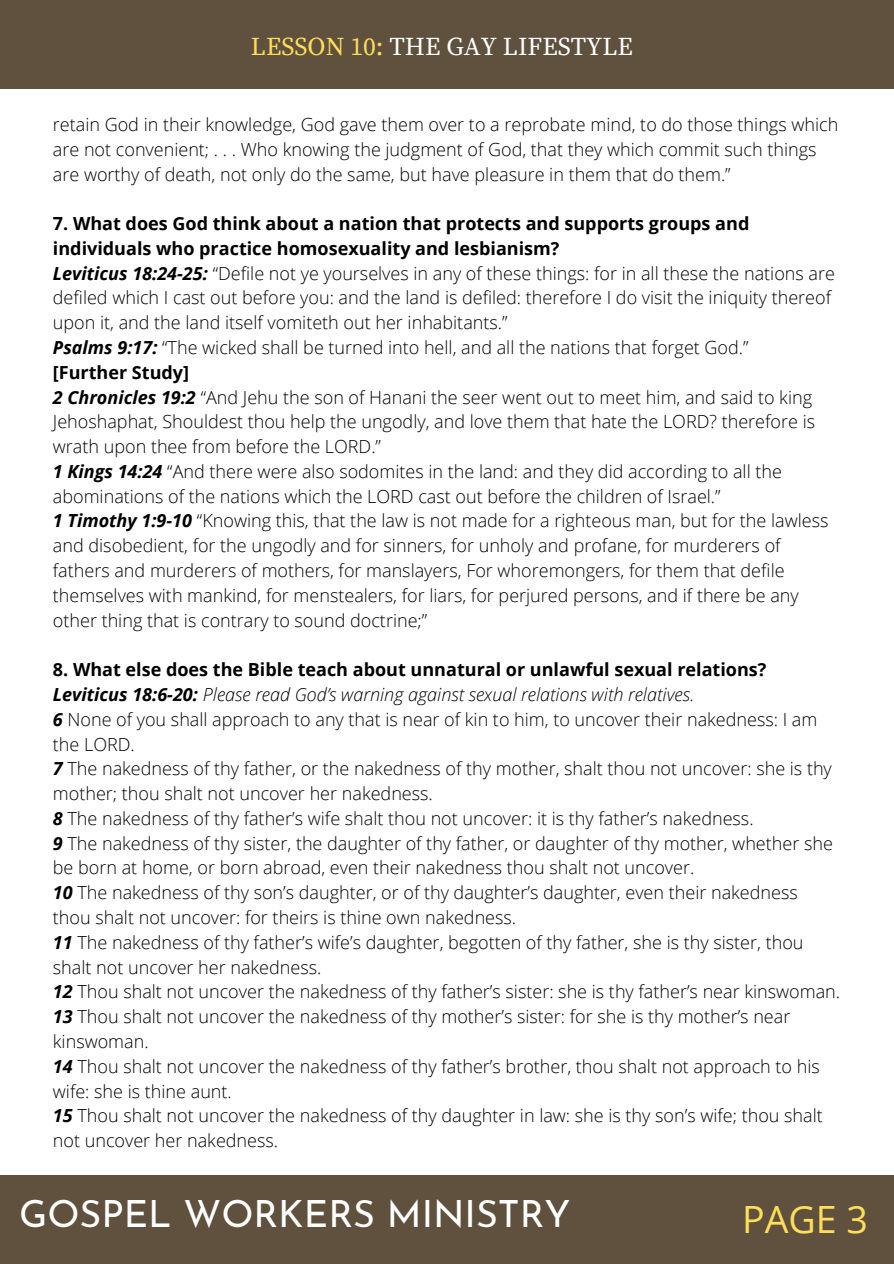
<style>
.page{position:relative;width:894px;height:1264px;background:#fff}
.page>*{position:absolute;margin:0;border:0;box-sizing:border-box;transform-origin:0 0}
.t1{font:37.5px "Josefin Sans";color:#fff}
.t2{font:37.5px "Open Sans";color:#ffde59}
.t3{font:25.5px "Source Serif Pro";color:#fff}
.t4{font:300 18px/24.8px "Open Sans";color:#000}
.t5{font:700 18px/24.8px "Open Sans";color:#000}
.t6{font:italic 300 18px "Open Sans";color:#000}
.s1{color:#ffde59}
.s2{font-weight:700;font-style:italic}
.s3{font-weight:700}
</style>
<div class="page">
<div style="left:0;top:1175px;width:893px;height:88px;background:#5f513d"></div>
<div style="left:0;top:0;width:893px;height:89px;background:#5f513d"></div>
<p class="t3" style="left:251px;top:32px;width:383px"><span class="s1">LESSON 10:</span> THE GAY LIFESTYLE</p>
<p class="t4" style="left:53px;top:112px;width:786px">retain God in their knowledge, God gave them over to a reprobate mind, to do those things which are not convenient; . . . Who knowing the judgment of God, that they which commit such things are worthy of death, not only do the same, but have pleasure in them that do them.”</p>
<p class="t5" style="left:53px;top:211px;width:697px">7. What does God think about a nation that protects and supports groups and individuals who practice homosexuality and lesbianism?</p>
<p class="t4" style="left:53px;top:260px;width:783px"><span class="s2">Leviticus 18:24-25:</span> “Defile not ye yourselves in any of these things: for in all these the nations are defiled which I cast out before you: and the land is defiled: therefore I do visit the iniquity thereof upon it, and the land itself vomiteth out her inhabitants.”</p>
<p class="t4" style="left:53px;top:334px;width:697px"><span class="s2">Psalms 9:17:</span> “The wicked shall be turned into hell, and all the nations that forget God.”</p>
<p class="t5" style="left:53px;top:359px;width:138px">[Further Study]</p>
<p class="t4" style="left:53px;top:384px;width:763px"><span class="s2">2 Chronicles 19:2</span> “And Jehu the son of Hanani the seer went out to meet him, and said to king<br>Jehoshaphat, Shouldest thou help the ungodly, and love them that hate the LORD? therefore is wrath upon thee from before the LORD.”</p>
<p class="t4" style="left:53px;top:458px;width:730px"><span class="s2">1 Kings 14:24</span> “And there were also sodomites in the land: and they did according to all the abominations of the nations which the LORD cast out before the children of Israel.”</p>
<p class="t4" style="left:53px;top:508px;width:776px"><span class="s2">1 Timothy 1:9-10</span> “Knowing this, that the law is not made for a righteous man, but for the lawless and disobedient, for the ungodly and for sinners, for unholy and profane, for murderers of fathers and murderers of mothers, for manslayers, For whoremongers, for them that defile themselves with mankind, for menstealers, for liars, for perjured persons, and if there be any other thing that is contrary to sound doctrine;”</p>
<p class="t5" style="left:53px;top:657px;width:714px">8. What else does the Bible teach about unnatural or unlawful sexual relations?</p>
<p class="t6" style="left:53px;top:681px;width:642px"><span class="s3">Leviticus 18:6-20:</span> Please read God’s warning against sexual relations with relatives.</p>
<p class="t4" style="left:53px;top:706px;width:765px"><span class="s2">6</span> None of you shall approach to any that is near of kin to him, to uncover their nakedness: I am the LORD.</p>
<p class="t4" style="left:53px;top:756px;width:780px"><span class="s2">7</span> The nakedness of thy father, or the nakedness of thy mother, shalt thou not uncover: she is thy mother; thou shalt not uncover her nakedness.</p>
<p class="t4" style="left:53px;top:805px;width:702px"><span class="s2">8</span> The nakedness of thy father’s wife shalt thou not uncover: it is thy father’s nakedness.</p>
<p class="t4" style="left:53px;top:830px;width:781px"><span class="s2">9</span> The nakedness of thy sister, the daughter of thy father, or daughter of thy mother, whether she be born at home, or born abroad, even their nakedness thou shalt not uncover.</p>
<p class="t4" style="left:53px;top:879px;width:746px"><span class="s2">10</span> The nakedness of thy son’s daughter, or of thy daughter’s daughter, even their nakedness thou shalt not uncover: for theirs is thine own nakedness.</p>
<p class="t4" style="left:53px;top:929px;width:751px"><span class="s2">11</span> The nakedness of thy father’s wife’s daughter, begotten of thy father, she is thy sister, thou shalt not uncover her nakedness.</p>
<p class="t4" style="left:53px;top:979px;width:788px"><span class="s2">12</span> Thou shalt not uncover the nakedness of thy father’s sister: she is thy father’s near kinswoman.</p>
<p class="t4" style="left:53px;top:1003px;width:738px"><span class="s2">13</span> Thou shalt not uncover the nakedness of thy mother’s sister: for she is thy mother’s near kinswoman.</p>
<p class="t4" style="left:53px;top:1053px;width:768px"><span class="s2">14</span> Thou shalt not uncover the nakedness of thy father’s brother, thou shalt not approach to his wife: she is thine aunt.</p>
<p class="t4" style="left:53px;top:1102px;width:771px"><span class="s2">15</span> Thou shalt not uncover the nakedness of thy daughter in law: she is thy son’s wife; thou shalt not uncover her nakedness.</p>
<p class="t1" style="left:19px;top:1199px;width:553px">GOSPEL WORKERS MINISTRY</p>
<p class="t2" style="left:741px;top:1192px;width:127px">PAGE 3</p>
</div>
